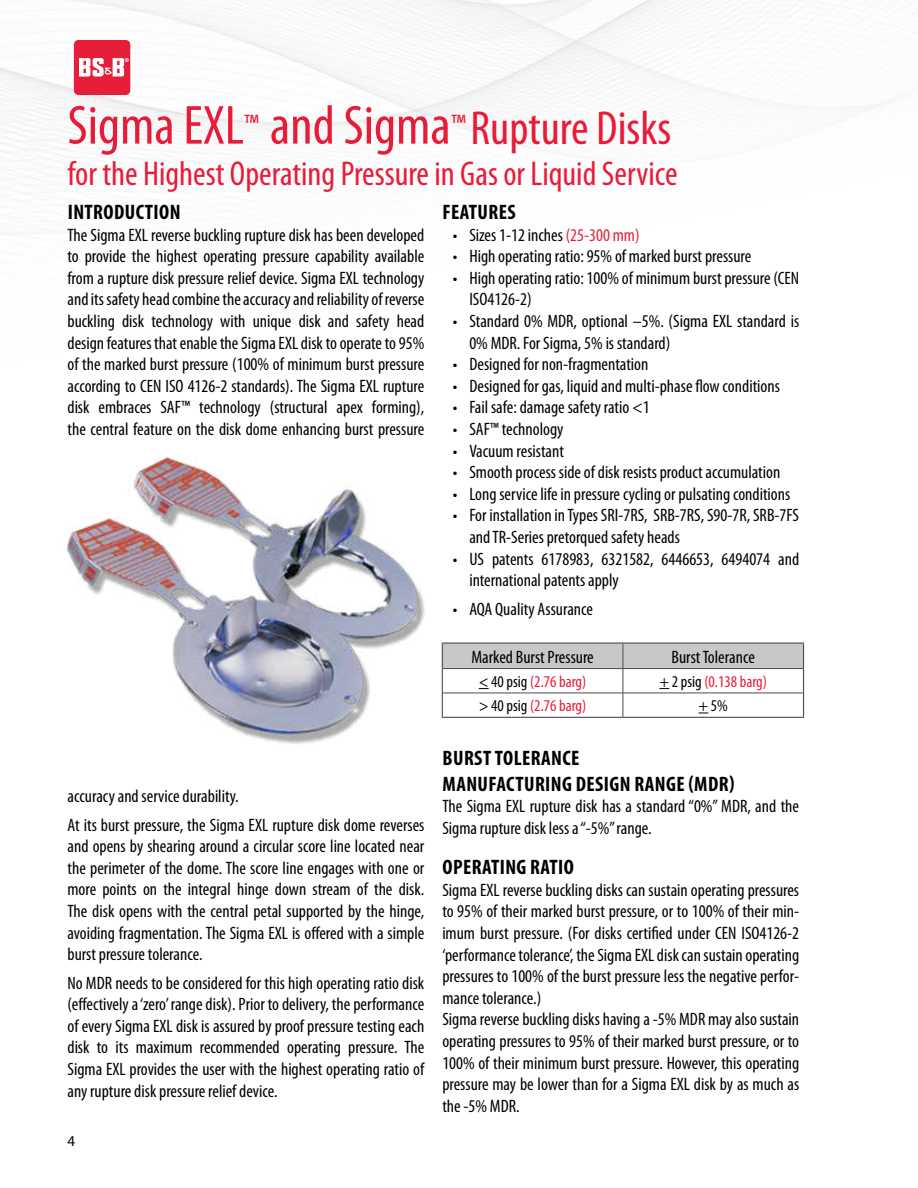
<style>
.page{position:relative;width:918px;height:1188px;background:#fff}
.page>*{position:absolute;margin:0;border:0;box-sizing:border-box;transform-origin:0 0}
.t1{font:condensed 55.5px "Myriad Pro";color:#e81c39}
.t2{font:condensed 34.5px "Myriad Pro";color:#e81c39}
.t3{font:700 condensed 21px/25.2px "Myriad Pro";letter-spacing:.02em;color:#000}
.t4{font:condensed 18px/21.6px "Myriad Pro";color:#000}
.t5{font:condensed 16.5px "Myriad Pro";color:#e81c39}
.t6{font:condensed 16.5px "Myriad Pro";color:#000}
.t7{font:15px "Myriad Pro";color:#000}
.s1{font-size:48px}
.s2{color:#e62139}
.s3{color:#000}
</style>
<div class="page">
<svg style="left:74px;top:40px;width:56px;height:55px;background:#eb485f"></svg>
<img style="left:60px;top:456px;width:366px;height:294px">
<hr style="left:442px;top:717px;width:181px;height:1px;background:#4c4c4e">
<hr style="left:623px;top:717px;width:181px;height:1px;background:#4c4c4e">
<svg style="left:442px;top:643px;width:362px;height:74px"></svg>
<h1 class="t1" style="left:68px;top:92px;width:605px">Sigma EXL<sup>™</sup> and Sigma<sup>™</sup> <span class="s1">Rupture Disks</span></h1>
<h2 class="t2" style="left:68px;top:153px;width:612px">for the Highest Operating Pressure in Gas or Liquid Service</h2>
<p class="t3" style="left:68px;top:199px;width:114px">INTRODUCTION</p>
<p class="t4" style="left:68px;top:224px;width:358px;text-align:justify">The Sigma EXL reverse buckling rupture disk has been developed to provide the highest operating pressure capability available from a rupture disk pressure relief device. Sigma EXL technology and its safety head combine the accuracy and reliability of reverse buckling disk technology with unique disk and safety head design features that enable the Sigma EXL disk to operate to 95% of the marked burst pressure (100% of minimum burst pressure according to CEN ISO 4126-2 standards). The Sigma EXL rupture disk embraces SAF™ technology (structural apex forming), the central feature on the disk dome enhancing burst pressure</p>
<p class="t4" style="left:68px;top:782px;width:358px;line-height:28.3px">accuracy and service durability.<br>At its burst pressure, the Sigma EXL rupture disk dome reverses</p>
<p class="t4" style="left:68px;top:835px;width:358px;text-align:justify">and opens by shearing around a circular score line located near the perimeter of the dome. The score line engages with one or more points on the integral hinge down stream of the disk.<br>The disk opens with the central petal supported by the hinge, avoiding fragmentation. The Sigma EXL is offered with a simple burst pressure tolerance.</p>
<p class="t4" style="left:68px;top:972px;width:358px;text-align:justify">No MDR needs to be considered for this high operating ratio disk (effectively a ‘zero’ range disk). Prior to delivery, the performance of every Sigma EXL disk is assured by proof pressure testing each disk to its maximum recommended operating pressure. The Sigma EXL provides the user with the highest operating ratio of any rupture disk pressure relief device.</p>
<p class="t7" style="left:68px;top:1131px;width:9px">4</p>
<p class="t3" style="left:443px;top:199px;width:75px">FEATURES</p>
<p class="t4" style="left:453px;top:224px;width:188px">• Sizes 1-12 inches <span class="s2">(25-300 mm)</span></p>
<p class="t4" style="left:453px;top:245px;width:300px">• High operating ratio: 95% of marked burst pressure</p>
<p class="t4" style="left:469px;top:267px;width:331px;text-indent:-17px">• High operating ratio: 100% of minimum burst pressure (CEN<br>ISO4126-2)</p>
<p class="t4" style="left:469px;top:310px;width:331px;text-indent:-17px">• Standard 0% MDR, optional –5%. (Sigma EXL standard is<br>0% MDR. For Sigma, 5% is standard)</p>
<p class="t4" style="left:453px;top:353px;width:197px">• Designed for non-fragmentation</p>
<p class="t4" style="left:453px;top:375px;width:329px">• Designed for gas, liquid and multi-phase flow conditions</p>
<p class="t4" style="left:453px;top:397px;width:199px">• Fail safe: damage safety ratio &lt;1</p>
<p class="t4" style="left:453px;top:418px;width:112px">• SAF™ technology</p>
<p class="t4" style="left:453px;top:440px;width:113px">• Vacuum resistant</p>
<p class="t4" style="left:453px;top:461px;width:329px">• Smooth process side of disk resists product accumulation</p>
<p class="t4" style="left:453px;top:483px;width:339px">• Long service life in pressure cycling or pulsating conditions</p>
<p class="t4" style="left:469px;top:505px;width:331px;text-indent:-17px">• For installation in Types SRI-7RS, SRB-7RS, S90-7R, SRB-7FS and TR-Series pretorqued safety heads</p>
<p class="t4" style="left:469px;top:548px;width:331px;text-indent:-17px">• US patents 6178983, 6321582, 6446653, 6494074 and international patents apply</p>
<p class="t4" style="left:453px;top:598px;width:142px">• AQA Quality Assurance</p>
<p class="t4" style="left:471px;top:646px;width:124px">Marked Burst Pressure</p>
<p class="t4" style="left:672px;top:646px;width:85px">Burst Tolerance</p>
<p class="t5" style="left:479px;top:672px;width:109px"><span class="s3">&lt; 40 psig</span> (2.76 barg)</p>
<p class="t5" style="left:659px;top:672px;width:109px"><span class="s3">+ 2 psig</span> (0.138 barg)</p>
<p class="t5" style="left:479px;top:696px;width:109px"><span class="s3">&gt; 40 psig</span> (2.76 barg)</p>
<p class="t6" style="left:699px;top:696px;width:31px">+ 5%</p>
<p class="t3" style="left:443px;top:745px;width:293px">BURST TOLERANCE<br>MANUFACTURING DESIGN RANGE (MDR)</p>
<p class="t4" style="left:442px;top:795px;width:358px">The Sigma EXL rupture disk has a standard “0%” MDR, and the<br>Sigma rupture disk less a “-5%” range.</p>
<p class="t3" style="left:443px;top:854px;width:133px">OPERATING RATIO</p>
<p class="t4" style="left:442px;top:879px;width:358px">Sigma EXL reverse buckling disks can sustain operating pressures to 95% of their marked burst pressure, or to 100% of their min&shy;imum burst pressure. (For disks certified under CEN ISO4126-2 ‘performance tolerance’, the Sigma EXL disk can sustain operating pressures to 100% of the burst pressure less the negative perfor&shy;mance tolerance.)<br>Sigma reverse buckling disks having a -5% MDR may also sustain operating pressures to 95% of their marked burst pressure, or to 100% of their minimum burst pressure. However, this operating pressure may be lower than for a Sigma EXL disk by as much as the -5% MDR.</p>
</div>
